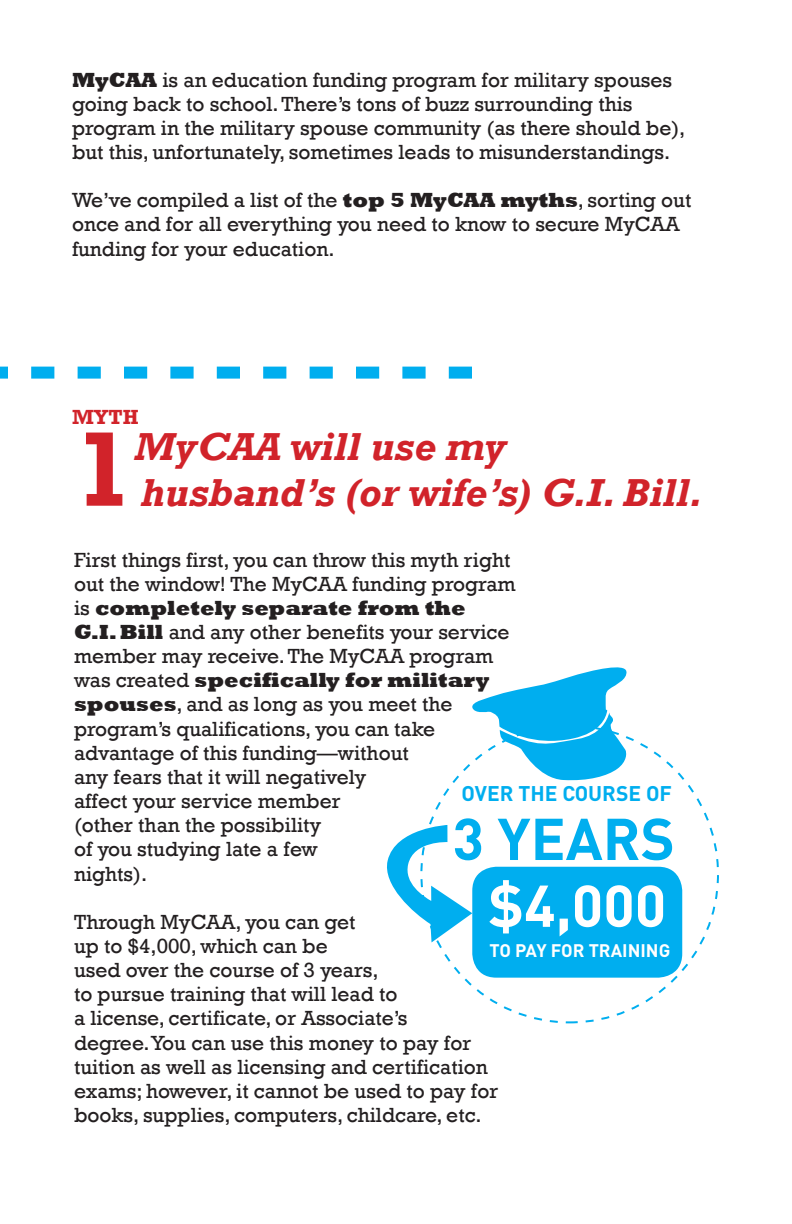
<style>
.page{position:relative;width:792px;height:1224px;background:#fff}
.page>*{position:absolute;margin:0;border:0;box-sizing:border-box;transform-origin:0 0}
.Sub_Subhead{font:700 107.8px "Rockwell";color:#d1232a}
.t1{font:700 58px "DIN Pro";color:#00aeef}
.t2{font:700 58px "DIN Pro";color:#fff}
.Sub_Subhead-2{font:italic 700 40px/46px "Rockwell";color:#d1232a}
.t3{font:21px/24.2px "Rockwell";color:#231f20}
.t4{font:700 21px "DIN Pro";color:#00aeef}
.t5{font:700 21px "Rockwell";color:#d1232a}
.t6{font:700 18px "DIN Pro";color:#fff}
.s1{font-weight:800}
</style>
<div class="page">
<div style="left:472px;top:867px;width:210px;height:111px;background:#00aeef;border-radius:24px"></div>
<svg style="left:0;top:367px;width:472px;height:12px"></svg>
<svg style="left:387px;top:825px;width:85px;height:117px"></svg>
<svg style="left:472px;top:667px;width:156px;height:114px"></svg>
<p class="t3" style="left:72px;top:68px;width:615px"><span class="s1">MyCAA</span> is an education funding program for military spouses going back to school. There’s tons of buzz surrounding this program in the military spouse community (as there should be), but this, unfortunately, sometimes leads to misunderstandings.</p>
<p class="t3" style="left:72px;top:188px;width:621px">We’ve compiled a list of the <span class="s1">top 5 MyCAA myths</span>, sorting out once and for all everything you need to know to secure MyCAA funding for your education.</p>
<p class="t5" style="left:72px;top:404px;width:68px">MYTH</p>
<p class="Sub_Subhead" style="left:74px;top:404px;width:61px">1</p>
<p class="Sub_Subhead-2" style="left:134px;top:424px;width:570px">MyCAA will use my husband’s (or wife’s) G.I. Bill.</p>
<p class="t3" style="left:74px;top:548px;width:443px">First things first, you can throw this myth right out the window! The MyCAA funding program is <span class="s1">completely separate from the<br>G.I. Bill</span> and any other benefits your service member may receive. The MyCAA program was created <span class="s1">specifically for military spouses</span>, and as long as you meet the program’s qualifications, you can take advantage of this funding—without<br>any fears that it will negatively<br>affect your service member<br>(other than the possibility<br>of you studying late a few<br>nights).</p>
<p class="t3" style="left:74px;top:910px;width:426px">Through MyCAA, you can get<br>up to $4,000, which can be<br>used over the course of 3 years,<br>to pursue training that will lead to<br>a license, certificate, or Associate’s<br>degree. You can use this money to pay for tuition as well as licensing and certification exams; however, it cannot be used to pay for books, supplies, computers, childcare, etc.</p>
<p class="t4" style="left:462px;top:779px;width:212px">OVER THE COURSE OF</p>
<p class="t1" style="left:452px;top:800px;width:224px">3 YEARS</p>
<p class="t2" style="left:488px;top:866px;width:180px">$4,000</p>
<p class="t6" style="left:489px;top:939px;width:182px">TO PAY FOR TRAINING</p>
</div>
